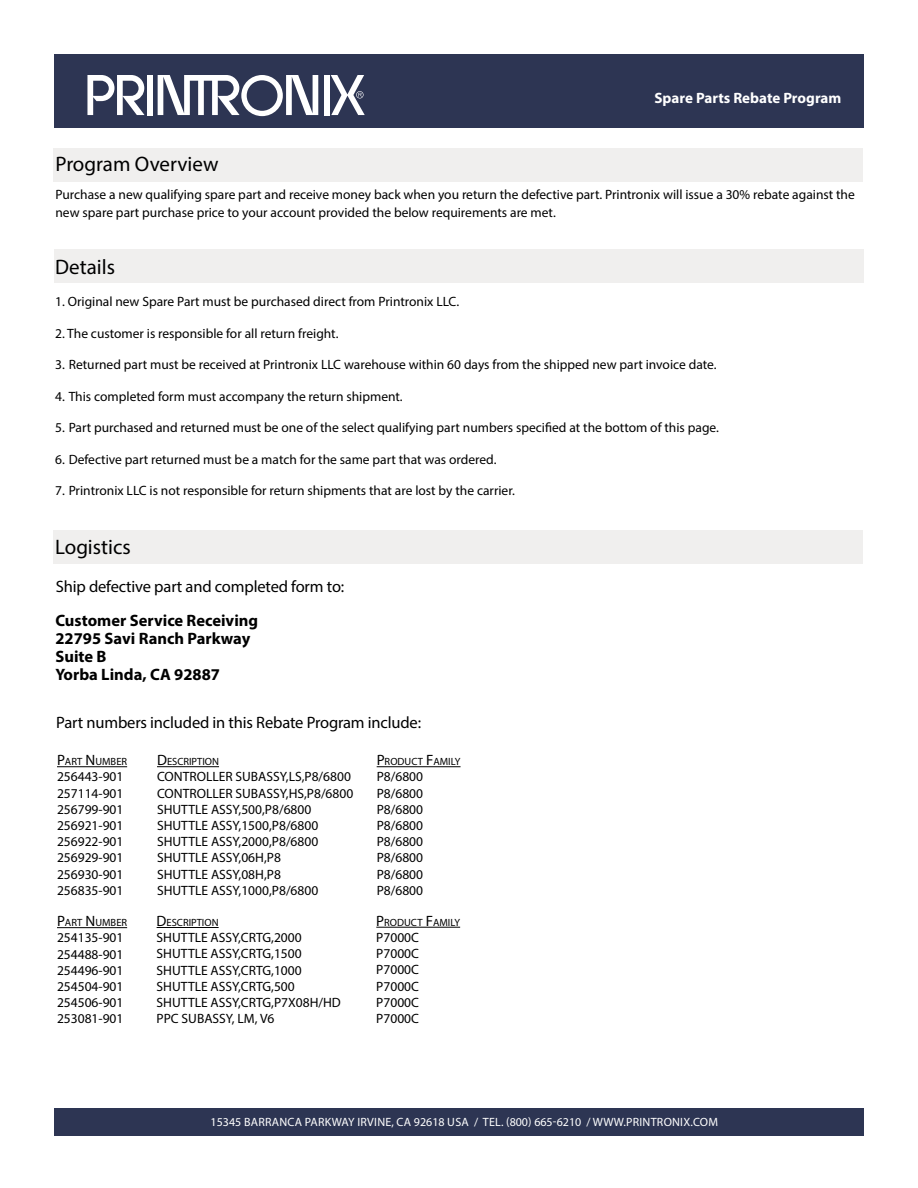
<style>
.page{position:relative;width:918px;height:1188px;background:#fff}
.page>*{position:absolute;margin:0;border:0;box-sizing:border-box;transform-origin:0 0}
.t1{font:21px "Myriad Pro";color:#000}
.t2{font:16.5px "Myriad Pro";letter-spacing:-.01em;color:#000}
.t3{font:700 16.5px/18px "Myriad Pro";color:#000}
.t4{font:700 15px "Myriad Pro";color:#fff}
.t5{font:13.5px/18px "Myriad Pro";color:#000}
.t6{font:13.5px/16.2px "Myriad Pro";color:#000;text-align:justify}
.t7{font:12px "Myriad Pro";letter-spacing:.02em;color:#fff}
.t8{font:10.5px "Myriad Pro";color:#000}
.s1{font-size:15px}
</style>
<div class="page">
<div style="left:53px;top:531px;width:810px;height:33px;background:#f0efee"></div>
<div style="left:54px;top:249px;width:810px;height:33px;background:#f0efee"></div>
<div style="left:53px;top:148px;width:810px;height:33px;background:#f0efee"></div>
<div style="left:54px;top:54px;width:810px;height:74px;background:#2d3553"></div>
<div style="left:54px;top:1108px;width:810px;height:28px;background:#2d3553"></div>
<div style="left:148px;top:75px;width:5px;height:40px;background:#fff"></div>
<div style="left:324px;top:75px;width:6px;height:40px;background:#fff"></div>
<svg style="left:87px;top:75px;width:58px;height:40px"></svg>
<svg style="left:158px;top:75px;width:160px;height:41px"></svg>
<svg style="left:331px;top:75px;width:34px;height:40px"></svg>
<hr style="left:57px;top:766px;width:70px;height:1px;background:#000">
<hr style="left:157px;top:766px;width:62px;height:1px;background:#000">
<hr style="left:377px;top:766px;width:84px;height:1px;background:#000">
<hr style="left:57px;top:927px;width:70px;height:1px;background:#000">
<hr style="left:157px;top:927px;width:62px;height:1px;background:#000">
<hr style="left:376px;top:927px;width:84px;height:1px;background:#000">
<p class="t4" style="left:654px;top:89px;width:188px">Spare Parts Rebate Program</p>
<h1 class="t1" style="left:56px;top:151px;width:165px">Program Overview</h1>
<p class="t5" style="left:56px;top:185px;width:801px">Purchase a new qualifying spare part and receive money back when you return the defective part. Printronix will issue a 30% rebate against the new spare part purchase price to your account provided the below requirements are met.</p>
<h1 class="t1" style="left:55px;top:254px;width:61px">Details</h1>
<p class="t5" style="left:55px;top:292px;width:406px">1. Original new Spare Part must be purchased direct from Printronix LLC.</p>
<p class="t5" style="left:55px;top:324px;width:285px">2. The customer is responsible for all return freight.</p>
<p class="t5" style="left:55px;top:355px;width:663px">3. Returned part must be received at Printronix LLC warehouse within 60 days from the shipped new part invoice date.</p>
<p class="t5" style="left:55px;top:387px;width:349px">4. This completed form must accompany the return shipment.</p>
<p class="t5" style="left:55px;top:418px;width:665px">5. Part purchased and returned must be one of the select qualifying part numbers specified at the bottom of this page.</p>
<p class="t5" style="left:55px;top:450px;width:443px">6. Defective part returned must be a match for the same part that was ordered.</p>
<p class="t5" style="left:55px;top:481px;width:461px">7. Printronix LLC is not responsible for return shipments that are lost by the carrier.</p>
<h1 class="t1" style="left:55px;top:534px;width:77px">Logistics</h1>
<p class="t2" style="left:56px;top:576px;width:290px">Ship defective part and completed form to:</p>
<p class="t3" style="left:56px;top:611px;width:204px">Customer Service Receiving<br>22795 Savi Ranch Parkway<br>Suite B<br>Yorba Linda, CA 92887</p>
<p class="t2" style="left:56px;top:713px;width:366px">Part numbers included in this Rebate Program include:</p>
<p class="t8" style="left:57px;top:755px;width:72px"><span class="s1">P</span>ART <span class="s1">N</span>UMBER</p>
<p class="t6" style="left:57px;top:769px;width:68px">256443-901<br>257114-901<br>256799-901<br>256921-901<br>256922-901<br>256929-901<br>256930-901<br>256835-901</p>
<p class="t8" style="left:157px;top:755px;width:62px"><span class="s1">D</span>ESCRIPTION</p>
<p class="t6" style="left:157px;top:769px;width:87px">CONTROLLER SUBASS</p>
<p class="t6" style="left:280px;top:769px;width:73px">Y,LS,P8/6800</p>
<p class="t6" style="left:157px;top:785px;width:87px">CONTROLLER SUBASS</p>
<p class="t8" style="left:377px;top:755px;width:80px"><span class="s1">P</span>RODUCT <span class="s1">F</span>AMILY</p>
<p class="t6" style="left:377px;top:769px;width:48px">P8/6800<br>P8/6800<br>P8/6800<br>P8/6800<br>P8/6800<br>P8/6800<br>P8/6800<br>P8/6800</p>
<p class="t6" style="left:157px;top:785px;width:198px;text-align:left;text-indent:123px">Y,HS,P8/6800<br>SHUTTLE ASSY,500,P8/6800<br>SHUTTLE ASSY,1500,P8/6800<br>SHUTTLE ASSY,2000,P8/6800<br>SHUTTLE ASSY,06H,P8<br>SHUTTLE ASSY,08H,P8<br>SHUTTLE ASSY,1000,P8/6800</p>
<p class="t8" style="left:57px;top:916px;width:72px"><span class="s1">P</span>ART <span class="s1">N</span>UMBER</p>
<p class="t6" style="left:57px;top:930px;width:68px">254135-901<br>254488-901<br>254496-901<br>254504-901<br>254506-901<br>253081-901</p>
<p class="t8" style="left:157px;top:916px;width:62px"><span class="s1">D</span>ESCRIPTION</p>
<p class="t6" style="left:157px;top:929px;width:186px;text-align:left">SHUTTLE ASSY,CRTG,2000<br>SHUTTLE ASSY,CRTG,1500<br>SHUTTLE ASSY,CRTG,1000<br>SHUTTLE ASSY,CRTG,500<br>SHUTTLE ASSY,CRTG,P7X08H/HD<br>PPC SUBASS</p>
<p class="t6" style="left:226px;top:1010px;width:50px">Y, LM, V6</p>
<p class="t8" style="left:376px;top:916px;width:80px"><span class="s1">P</span>RODUCT <span class="s1">F</span>AMILY</p>
<p class="t6" style="left:376px;top:929px;width:43px">P7000C P7000C P7000C P7000C P7000C P7000C</p>
<p class="t7" style="left:211px;top:1115px;width:509px">15345 BARRANCA PARKWAY IRVINE, CA 92618 USA / TEL. (800) 665-6210 / WWW.PRINTRONIX.COM</p>
</div>
